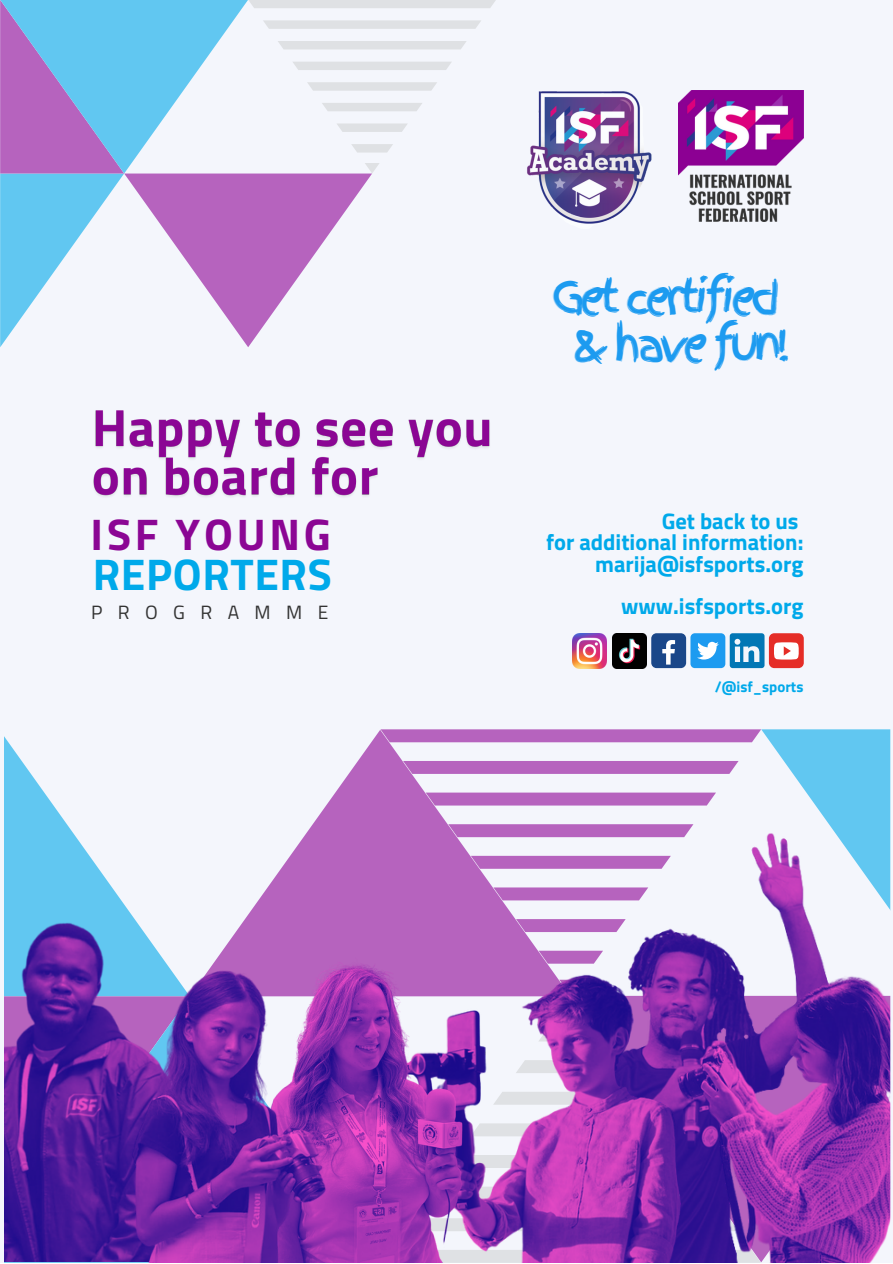
<style>
.page{position:relative;width:893px;height:1264px;background:#fff}
.page>*{position:absolute;margin:0;border:0;box-sizing:border-box;transform-origin:0 0}
.t1{font:45px "Finger Paint";letter-spacing:-.13em;color:#1d9bf0}
.t2{font:700 44.25px "Titillium Web";letter-spacing:.015em;color:#00a9ea}
.t3{font:700 44.25px "Titillium Web";letter-spacing:.085em;color:#8b0694}
.t4{font:700 22.5px "Titillium Web";color:#00a9ea}
.t5{font:19.2px "Titillium Web";letter-spacing:.8em;color:#333}
.t6{font:700 15px "Titillium Web";color:#00a9ea}
</style>
<div class="page">
<div style="left:0;top:0;width:892px;height:1262px;background:#f4f6fc"></div>
<svg style="left:4px;top:736px;width:121px;height:169px"></svg>
<svg style="left:213px;top:730px;width:167px;height:234px"></svg>
<svg style="left:0;top:0;width:496px;height:347px"></svg>
<svg style="left:380px;top:729px;width:381px;height:232px;fill:#b663be"></svg>
<img style="left:529px;top:767px;width:232px;height:194px">
<img style="left:496px;top:961px;width:140px;height:301px">
<img style="left:636px;top:938px;width:125px;height:324px">
<svg style="left:761px;top:729px;width:130px;height:533px"></svg>
<img style="left:220px;top:938px;width:276px;height:324px">
<img style="left:4px;top:905px;width:163px;height:356px">
<img style="left:93px;top:410px;width:397px;height:87px">
<img style="left:572px;top:633px;width:35px;height:35px">
<div style="left:651px;top:633px;width:35px;height:35px;background:#1a4789;border-radius:5px"></div>
<svg style="left:662px;top:640px;width:13px;height:24px"></svg>
<div style="left:690px;top:633px;width:35px;height:35px;background:#1d9bf0;border-radius:4px"></div>
<svg style="left:697px;top:642px;width:21px;height:17px"></svg>
<img style="left:612px;top:633px;width:35px;height:35px">
<svg style="left:729px;top:633px;width:35px;height:35px"></svg>
<div style="left:768px;top:633px;width:35px;height:35px;background:#e52d27;border-radius:5px"></div>
<svg style="left:774px;top:642px;width:24px;height:17px"></svg>
<img style="left:678px;top:90px;width:125px;height:132px">
<img style="left:125px;top:964px;width:203px;height:298px">
<img style="left:527px;top:91px;width:125px;height:133px">
<p class="t3" style="left:91px;top:500px;width:242px">ISF YOUNG</p>
<p class="t2" style="left:93px;top:540px;width:240px">REPORTERS</p>
<p class="t5" style="left:91px;top:597px;width:239px">PROGRAMME</p>
<p class="t1" style="left:551px;top:264px;width:230px">Get certified</p>
<p class="t1" style="left:572px;top:311px;width:219px">&amp; have fun!</p>
<p class="t4" style="left:661px;top:503px;width:138px">Get back to us</p>
<p class="t4" style="left:546px;top:525px;width:259px">for additional information:</p>
<p class="t4" style="left:595px;top:546px;width:210px">marija@isfsports.org</p>
<p class="t4" style="left:621px;top:589px;width:184px">www.isfsports.org</p>
<p class="t6" style="left:715px;top:675px;width:90px">/@isf_sports</p>
</div>
